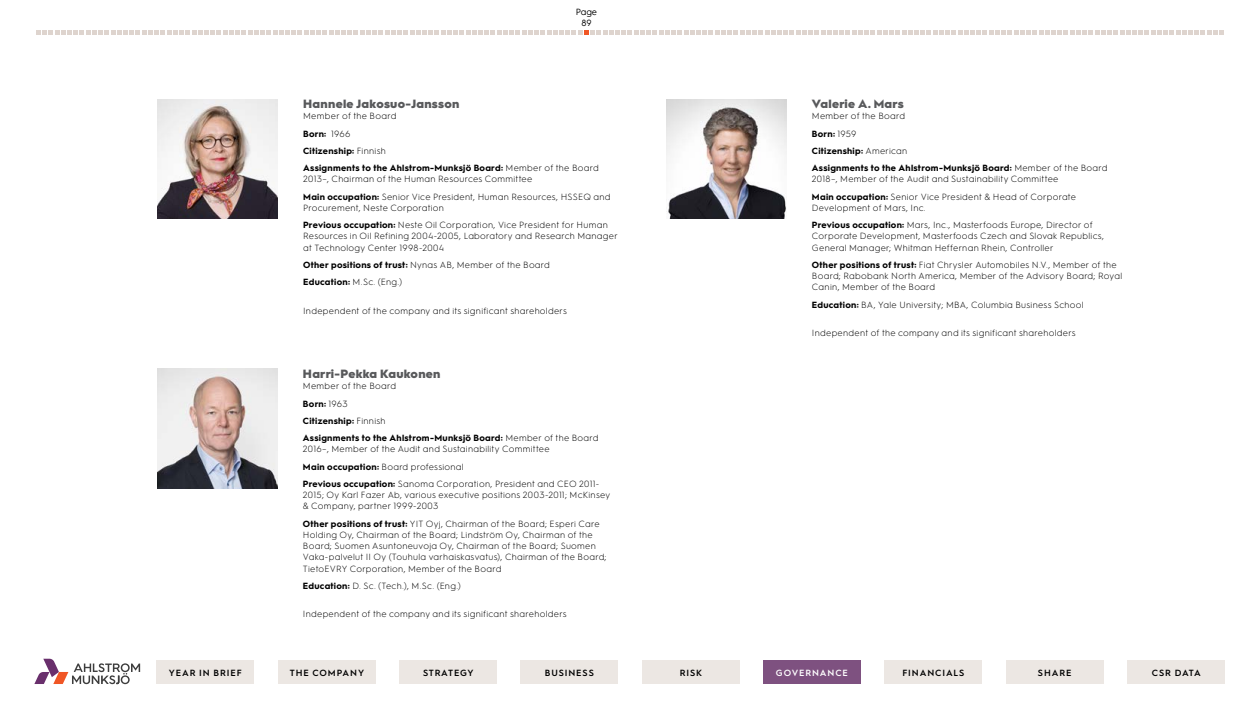
<style>
.page{position:relative;width:1260px;height:720px;background:#fff}
.page>*{position:absolute;margin:0;border:0;box-sizing:border-box;transform-origin:0 0}
.t1{font:900 12px "Hurme Geometric Sans 1";letter-spacing:.025em;color:#58595b}
.t2{font:300 9px/11.2px "Hurme Geometric Sans 1";letter-spacing:.03em;color:#000}
.t3{font:700 9px/17.2px "Hurme Geometric Sans 1";letter-spacing:.03em;color:#000}
.t4{font:600 9px "Hurme Geometric Sans 1";letter-spacing:.1em;color:#000}
.t5{font:600 9px "Hurme Geometric Sans 1";letter-spacing:.1em;color:#fff}
.t6{font:600 9px "Hurme Geometric Sans 1";letter-spacing:.075em;color:#000}
.t7{font:9px/10.5px "Hurme Geometric Sans 1";color:#000;text-align:center}
.s1{font-weight:300}
.s2{font-weight:700}
</style>
<div class="page">
<img style="left:157px;top:368px;width:120px;height:120px">
<img style="left:666px;top:99px;width:120px;height:120px">
<img style="left:157px;top:99px;width:120px;height:120px">
<div style="left:399px;top:660px;width:98px;height:24px;background:#ece7e3"></div>
<div style="left:157px;top:660px;width:97px;height:24px;background:#ece7e3"></div>
<svg style="left:34px;top:659px;width:106px;height:25px"></svg>
<div style="left:278px;top:660px;width:97px;height:24px;background:#ece7e3"></div>
<div style="left:521px;top:660px;width:97px;height:24px;background:#ece7e3"></div>
<div style="left:642px;top:660px;width:97px;height:24px;background:#ece7e3"></div>
<div style="left:763px;top:660px;width:98px;height:24px;background:#7e5180"></div>
<div style="left:885px;top:660px;width:97px;height:24px;background:#ece7e3"></div>
<div style="left:1006px;top:660px;width:97px;height:24px;background:#ece7e3"></div>
<div style="left:1127px;top:660px;width:98px;height:24px;background:#ece7e3"></div>
<svg style="left:36px;top:30px;width:1188px;height:5px"></svg>
<p class="t7" style="left:576px;top:6px;width:23px">Page<br>89</p>
<h1 class="t1" style="left:303px;top:95px;width:158px">Hannele Jakosuo-Jansson</h1>
<p class="t3" style="left:303px;top:107px;width:297px"><span class="s1">Member of the Board<br></span>Born: <span class="s1">1966<br></span>Citizenship: <span class="s1">Finnish<br></span>Assignments to the Ahlstrom-Munksjö Board: <span class="s1">Member of the Board</span></p>
<p class="t2" style="left:303px;top:170px;width:309px;line-height:17.2px">2013–, Chairman of the Human Resources Committee<br><span class="s2">Main occupation:</span> Senior Vice President, Human Resources, HSSEQ and</p>
<p class="t2" style="left:303px;top:198px;width:306px;line-height:17.2px">Procurement, Neste Corporation<br><span class="s2">Previous occupation:</span> Neste Oil Corporation, Vice President for Human</p>
<p class="t2" style="left:303px;top:230px;width:316px">Resources in Oil Refining 2004-2005, Laboratory and Research Manager at Technology Center 1998-2004</p>
<p class="t2" style="left:303px;top:255px;width:248px;line-height:17.2px"><span class="s2">Other positions of trust:</span> Nynas AB, Member of the Board<br><span class="s2">Education:</span> M.Sc. (Eng.)</p>
<p class="t2" style="left:303px;top:304px;width:265px">Independent of the company and its significant shareholders</p>
<h1 class="t1" style="left:303px;top:365px;width:139px">Harri-Pekka Kaukonen</h1>
<p class="t3" style="left:303px;top:377px;width:297px"><span class="s1">Member of the Board<br></span>Born: <span class="s1">1963<br></span>Citizenship: <span class="s1">Finnish<br></span>Assignments to the Ahlstrom-Munksjö Board: <span class="s1">Member of the Board</span></p>
<p class="t2" style="left:303px;top:440px;width:298px;line-height:17.2px">2016–, Member of the Audit and Sustainability Committee<br><span class="s2">Main occupation:</span> Board professional<br><span class="s2">Previous occupation:</span> Sanoma Corporation, President and CEO 2011-</p>
<p class="t2" style="left:303px;top:489px;width:309px">2015; Oy Karl Fazer Ab, various executive positions 2003-2011; McKinsey &amp; Company, partner 1999-2003</p>
<p class="t2" style="left:303px;top:517px;width:305px"><span class="s2">Other positions of trust:</span> YIT Oyj, Chairman of the Board; Esperi Care Holding Oy, Chairman of the Board; Lindström Oy, Chairman of the Board; Suomen Asuntoneuvoja Oy, Chairman of the Board; Suomen Vaka-palvelut II Oy (Touhula varhaiskasvatus), Chairman of the Board; TietoEVRY Corporation, Member of the Board</p>
<p class="t2" style="left:303px;top:579px;width:160px"><span class="s2">Education:</span> D. Sc. (Tech.), M.Sc. (Eng.)</p>
<p class="t2" style="left:303px;top:608px;width:265px">Independent of the company and its significant shareholders</p>
<h1 class="t1" style="left:812px;top:95px;width:93px">Valerie A. Mars</h1>
<p class="t3" style="left:812px;top:107px;width:297px"><span class="s1">Member of the Board<br></span>Born: <span class="s1">1959<br></span>Citizenship: <span class="s1">American<br></span>Assignments to the Ahlstrom-Munksjö Board: <span class="s1">Member of the Board</span></p>
<p class="t2" style="left:812px;top:170px;width:266px;line-height:17.2px">2018–, Member of the Audit and Sustainability Committee<br><span class="s2">Main occupation:</span> Senior Vice President &amp; Head of Corporate</p>
<p class="t2" style="left:812px;top:198px;width:282px;line-height:17.2px">Development of Mars, Inc.<br><span class="s2">Previous occupation:</span> Mars, Inc., Masterfoods Europe, Director of</p>
<p class="t2" style="left:812px;top:230px;width:294px">Corporate Development, Masterfoods Czech and Slovak Republics,<br>General Manager; Whitman Heffernan Rhein, Controller</p>
<p class="t2" style="left:812px;top:258px;width:312px"><span class="s2">Other positions of trust:</span> Fiat Chrysler Automobiles N.V., Member of the<br>Board; Rabobank North America, Member of the Advisory Board; Royal<br>Canin, Member of the Board</p>
<p class="t2" style="left:812px;top:298px;width:273px"><span class="s2">Education:</span> BA, Yale University; MBA, Columbia Business School</p>
<p class="t2" style="left:812px;top:327px;width:265px">Independent of the company and its significant shareholders</p>
<p class="t4" style="left:169px;top:666px;width:74px">YEAR IN BRIEF</p>
<p class="t4" style="left:290px;top:666px;width:76px">THE COMPANY</p>
<p class="t6" style="left:423px;top:666px;width:52px">STRATEGY</p>
<p class="t4" style="left:545px;top:666px;width:51px">BUSINESS</p>
<p class="t4" style="left:680px;top:666px;width:24px">RISK</p>
<p class="t5" style="left:776px;top:666px;width:74px">GOVERNANCE</p>
<p class="t4" style="left:902px;top:666px;width:64px">FINANCIALS</p>
<p class="t4" style="left:1038px;top:666px;width:35px">SHARE</p>
<p class="t4" style="left:1152px;top:666px;width:50px">CSR DATA</p>
</div>
